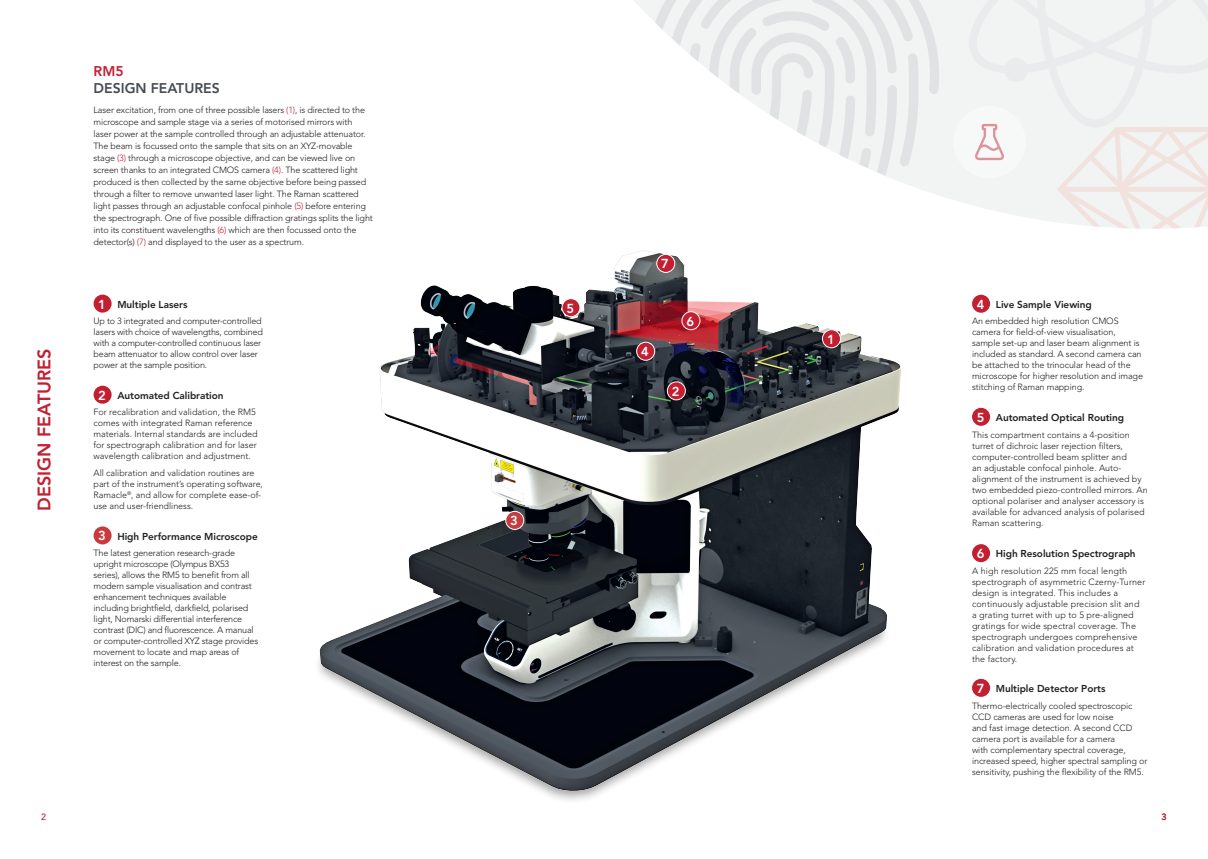
<style>
.page{position:relative;width:1208px;height:859px;background:#fff}
.page>*{position:absolute;margin:0;border:0;box-sizing:border-box;transform-origin:0 0}
.Section_Nav{font:800 18px "Avenir LT Std";color:#c21f31}
.Header_1{font:800 14px/17px "Avenir LT Std";color:#464b54}
.t1{font:800 13px "Avenir LT Std";color:#fff}
.Header_3{font:800 10px "Avenir LT Std";letter-spacing:-.005em;color:#231f20}
.Body_Text{font:300 9px/11px "Avenir LT Std";letter-spacing:-.01em;color:#231f20}
.Body_Text-2{font:300 9px/11px "Avenir LT Std";letter-spacing:.01em;color:#231f20}
.Header_1___Rule{font:500 9px "Avenir LT Std";color:#c21f31}
.s1{color:#c21f31}
</style>
<div class="page">
<img style="left:318px;top:250px;width:583px;height:546px">
<div style="left:972px;top:408px;width:18px;height:18px;background:#c21f31;border-radius:50%"></div>
<div style="left:94px;top:295px;width:18px;height:18px;background:#c21f31;border-radius:50%"></div>
<div style="left:972px;top:295px;width:18px;height:18px;background:#c21f31;border-radius:50%"></div>
<div style="left:972px;top:679px;width:18px;height:18px;background:#c21f31;border-radius:50%"></div>
<div style="left:94px;top:526px;width:18px;height:18px;background:#c73b3e;border-radius:50%"></div>
<div style="left:972px;top:544px;width:18px;height:18px;background:#c21f31;border-radius:50%"></div>
<div style="left:94px;top:386px;width:18px;height:18px;background:#c21f31;border-radius:50%"></div>
<div style="left:822px;top:330px;width:18px;height:18px;background:#c21f31;border-radius:50%"></div>
<div style="left:822px;top:329px;width:19px;height:19px;border:1px solid #fff;border-radius:50%"></div>
<div style="left:667px;top:382px;width:18px;height:18px;background:#c21f31;border-radius:50%"></div>
<div style="left:667px;top:381px;width:19px;height:19px;border:1px solid #fff;border-radius:50%"></div>
<div style="left:506px;top:511px;width:18px;height:18px;background:#c73b3e;border-radius:50%"></div>
<div style="left:505px;top:511px;width:19px;height:19px;border:1px solid #fff;border-radius:50%"></div>
<div style="left:636px;top:342px;width:18px;height:18px;background:#c21f31;border-radius:50%"></div>
<div style="left:636px;top:342px;width:19px;height:19px;border:1px solid #fff;border-radius:50%"></div>
<div style="left:562px;top:299px;width:18px;height:18px;background:#c21f31;border-radius:50%"></div>
<div style="left:561px;top:298px;width:19px;height:19px;border:1px solid #fff;border-radius:50%"></div>
<div style="left:682px;top:312px;width:18px;height:18px;background:#c21f31;border-radius:50%"></div>
<div style="left:681px;top:311px;width:19px;height:19px;border:1px solid #fff;border-radius:50%"></div>
<div style="left:657px;top:254px;width:18px;height:18px;background:#c21f31;border-radius:50%"></div>
<div style="left:656px;top:254px;width:19px;height:19px;border:1px solid #fff;border-radius:50%"></div>
<svg style="left:634px;top:0;width:319px;height:200px"></svg>
<svg style="left:644px;top:0;width:301px;height:200px"></svg>
<svg style="left:953px;top:0;width:255px;height:229px"></svg>
<p class="Section_Nav" style="left:34px;top:511px;width:164px;rotate:-90deg">DESIGN FEATURES</p>
<p class="Header_1" style="left:94px;top:62px;width:128px"><span class="s1">RM5<br></span>DESIGN FEATURES</p>
<p class="Body_Text" style="left:94px;top:104px;width:281px;line-height:12px">Laser excitation, from one of three possible lasers <span class="s1">(1)</span>, is directed to the microscope and sample stage via a series of motorised mirrors with<br>laser power at the sample controlled through an adjustable attenuator.<br>The beam is focussed onto the sample that sits on an XYZ-movable stage <span class="s1">(3)</span> through a microscope objective, and can be viewed live on screen thanks to an integrated CMOS camera <span class="s1">(4)</span>. The scattered light produced is then collected by the same objective before being passed through a filter to remove unwanted laser light. The Raman scattered light passes through an adjustable confocal pinhole <span class="s1">(5)</span> before entering the spectrograph. One of five possible diffraction gratings splits the light into its constituent wavelengths <span class="s1">(6)</span> which are then focussed onto the detector(s) <span class="s1">(7)</span> and displayed to the user as a spectrum.</p>
<p class="t1" style="left:98px;top:296px;width:9px">1</p>
<p class="Header_3" style="left:117px;top:298px;width:72px">Multiple Lasers</p>
<p class="Body_Text" style="left:94px;top:316px;width:171px">Up to 3 integrated and computer-controlled lasers with choice of wavelengths, combined with a computer-controlled continuous laser beam attenuator to allow control over laser power at the sample position.</p>
<p class="t1" style="left:98px;top:387px;width:9px">2</p>
<p class="Header_3" style="left:117px;top:389px;width:108px">Automated Calibration</p>
<p class="Body_Text" style="left:94px;top:407px;width:166px">For recalibration and validation, the RM5 comes with integrated Raman reference materials. Internal standards are included for spectrograph calibration and for laser wavelength calibration and adjustment.</p>
<p class="Body_Text" style="left:94px;top:467px;width:171px">All calibration and validation routines are part of the instrument’s operating software, Ramacle<sup>®</sup>, and allow for complete ease-of&shy;use and user-friendliness.</p>
<p class="t1" style="left:566px;top:300px;width:9px">5</p>
<p class="t1" style="left:510px;top:513px;width:9px">3</p>
<p class="t1" style="left:661px;top:256px;width:9px">7</p>
<p class="t1" style="left:641px;top:344px;width:9px">4</p>
<p class="t1" style="left:686px;top:313px;width:9px">6</p>
<p class="t1" style="left:672px;top:384px;width:9px">2</p>
<p class="t1" style="left:827px;top:331px;width:9px">1</p>
<p class="t1" style="left:976px;top:296px;width:9px">4</p>
<p class="Header_3" style="left:996px;top:298px;width:97px">Live Sample Viewing</p>
<p class="Body_Text" style="left:972px;top:316px;width:172px">An embedded high resolution CMOS camera for field-of-view visualisation, sample set-up and laser beam alignment is included as standard. A second camera can be attached to the trinocular head of the microscope for higher resolution and image stitching of Raman mapping.</p>
<p class="t1" style="left:976px;top:409px;width:9px">5</p>
<p class="Header_3" style="left:996px;top:411px;width:130px">Automated Optical Routing</p>
<p class="Body_Text" style="left:972px;top:429px;width:177px">This compartment contains a 4-position turret of dichroic laser rejection filters, computer-controlled beam splitter and<br>an adjustable confocal pinhole. Auto&shy;alignment of the instrument is achieved by two embedded piezo-controlled mirrors. An optional polariser and analyser accessory is available for advanced analysis of polarised Raman scattering.</p>
<p class="t1" style="left:98px;top:528px;width:9px">3</p>
<p class="Header_3" style="left:117px;top:530px;width:142px">High Performance Microscope</p>
<p class="Body_Text" style="left:94px;top:548px;width:166px">The latest generation research-grade upright microscope (Olympus BX53<br>series), allows the RM5 to benefit from all modern sample visualisation and contrast enhancement techniques available including brightfield, darkfield, polarised light, Nomarski differential interference contrast (DIC) and fluorescence. A manual or computer-controlled XYZ stage provides movement to locate and map areas of interest on the sample.</p>
<p class="t1" style="left:976px;top:546px;width:9px">6</p>
<p class="Header_3" style="left:996px;top:548px;width:141px">High Resolution Spectrograph</p>
<p class="Body_Text-2" style="left:972px;top:565px;width:175px">A high resolution 225 mm focal length spectrograph of asymmetric Czerny-Turner design is integrated. This includes a continuously adjustable precision slit and a grating turret with up to 5 pre-aligned gratings for wide spectral coverage. The spectrograph undergoes comprehensive calibration and validation procedures at the factory.</p>
<p class="t1" style="left:976px;top:680px;width:9px">7</p>
<p class="Header_3" style="left:996px;top:682px;width:111px">Multiple Detector Ports</p>
<p class="Body_Text" style="left:972px;top:700px;width:177px">Thermo-electrically cooled spectroscopic CCD cameras are used for low noise<br>and fast image detection. A second CCD camera port is available for a camera<br>with complementary spectral coverage, increased speed, higher spectral sampling or sensitivity, pushing the flexibility of the RM5.</p>
<p class="Header_1___Rule" style="left:41px;top:812px;width:7px">2</p>
<p class="Header_1___Rule" style="left:1161px;top:812px;width:7px">3</p>
</div>
